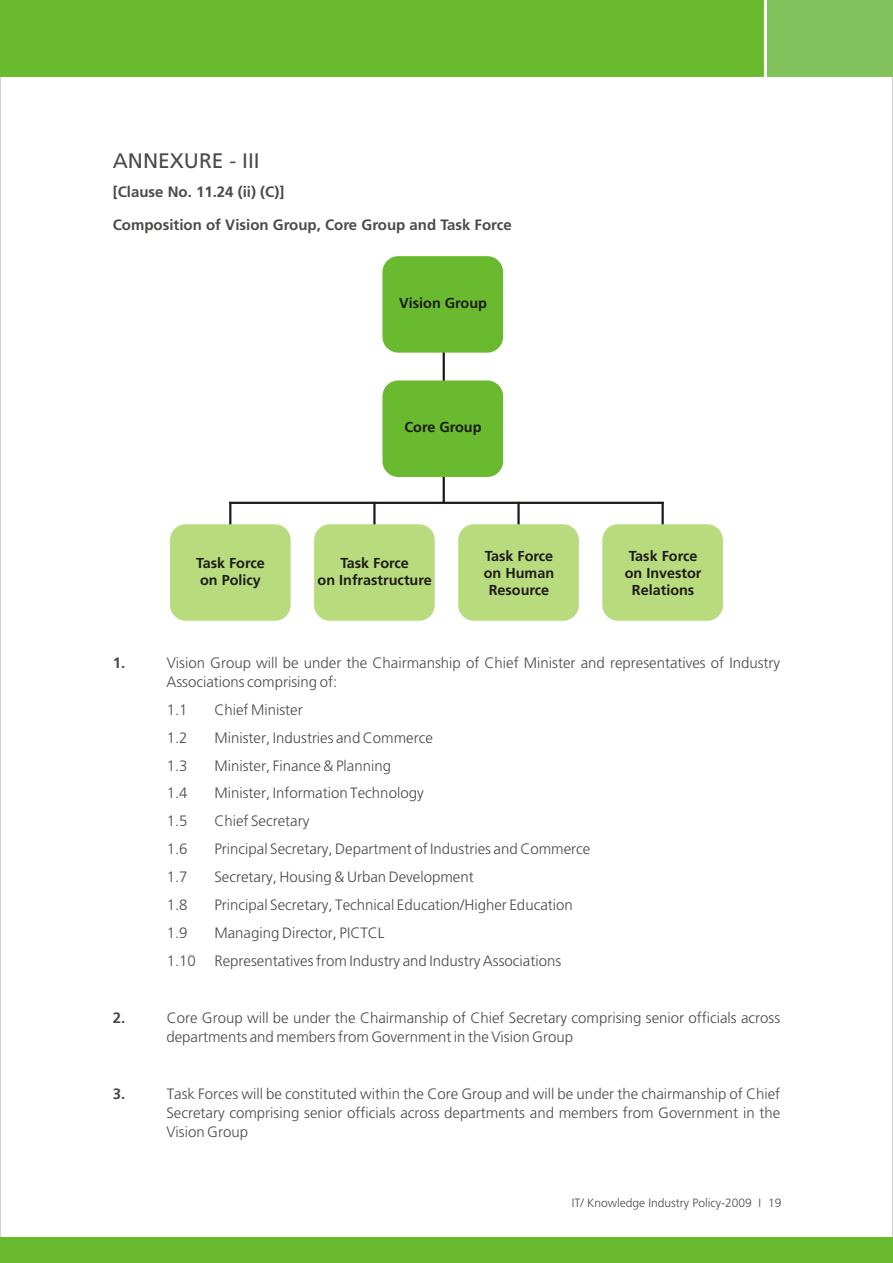
<style>
.page{position:relative;width:893px;height:1263px;background:#fff}
.page>*{position:absolute;margin:0;border:0;box-sizing:border-box;transform-origin:0 0}
.t1{font:21px "Frutiger CE";color:#4d4a47}
.t2{font:300 15px/19.2px "Frutiger LT";color:#4d4a47}
.t3{font:300 15px "Frutiger LT";color:#4d4a47}
.t4{font:300 14.4px/17.1px "Frutiger LT";color:#1f1a17;text-align:center}
.t5{font:300 12px "Frutiger LT";color:#4d4a47}
</style>
<div class="page">
<div style="left:0;top:0;width:893px;height:77px;background:#69ba2e"></div>
<div style="left:765px;top:0;width:128px;height:77px;background:#82c25c"></div>
<hr style="left:764px;top:0;width:3px;height:98px;background:#fff">
<div style="left:0;top:1237px;width:893px;height:26px;background:#69ba2e"></div>
<hr style="left:443px;top:351px;width:2px;height:35px;background:#1f1a17">
<hr style="left:443px;top:476px;width:2px;height:27px;background:#1f1a17">
<hr style="left:229px;top:502px;width:2px;height:23px;background:#1f1a17">
<hr style="left:373px;top:502px;width:3px;height:23px;background:#1f1a17">
<hr style="left:517px;top:502px;width:3px;height:23px;background:#1f1a17">
<hr style="left:661px;top:502px;width:3px;height:23px;background:#1f1a17">
<hr style="left:229px;top:502px;width:434px;height:2px;background:#1f1a17">
<div style="left:382px;top:256px;width:121px;height:97px;background:#69ba2e;border-radius:16px"></div>
<div style="left:382px;top:380px;width:121px;height:97px;background:#69ba2e;border-radius:16px"></div>
<div style="left:170px;top:524px;width:121px;height:97px;background:#b8db7d;border-radius:16px"></div>
<div style="left:314px;top:524px;width:121px;height:97px;background:#b8db7d;border-radius:16px"></div>
<div style="left:458px;top:524px;width:121px;height:97px;background:#b8db7d;border-radius:16px"></div>
<div style="left:602px;top:524px;width:121px;height:97px;background:#b8db7d;border-radius:16px"></div>
<h1 class="t1" style="left:113px;top:152px;width:149px">ANNEXURE - III</h1>
<p class="t3" style="left:113px;top:185px;width:173px">[Clause No. 11.24 (ii) (C)]</p>
<p class="t3" style="left:113px;top:219px;width:401px">Composition of Vision Group, Core Group and Task Force</p>
<p class="t4" style="left:399px;top:296px;width:89px">Vision Group</p>
<p class="t4" style="left:404px;top:420px;width:79px">Core Group</p>
<p class="t4" style="left:196px;top:555px;width:70px;text-align:left">Task Force on Policy</p>
<p class="t4" style="left:318px;top:555px;width:116px">Task Force<br>on Infrastructure</p>
<p class="t4" style="left:484px;top:548px;width:72px">Task Force on Human<br>Resource</p>
<p class="t4" style="left:625px;top:548px;width:78px">Task Force on Investor<br>Relations</p>
<p class="t3" style="left:113px;top:657px;width:14px">1.</p>
<p class="t2" style="left:166px;top:654px;width:615px">Vision Group will be under the Chairmanship of Chief Minister and representatives of Industry<br>Associations comprising of:</p>
<p class="t2" style="left:167px;top:701px;width:22px">1.1</p>
<p class="t2" style="left:214px;top:701px;width:90px">Chief Minister</p>
<p class="t2" style="left:167px;top:729px;width:22px">1.2</p>
<p class="t2" style="left:214px;top:729px;width:220px">Minister, Industries and Commerce</p>
<p class="t2" style="left:167px;top:757px;width:22px">1.3</p>
<p class="t2" style="left:214px;top:757px;width:178px">Minister, Finance &amp; Planning</p>
<p class="t2" style="left:167px;top:785px;width:22px">1.4</p>
<p class="t2" style="left:214px;top:785px;width:211px">Minister, Information Technology</p>
<p class="t2" style="left:167px;top:813px;width:22px">1.5</p>
<p class="t2" style="left:214px;top:813px;width:96px">Chief Secretary</p>
<p class="t2" style="left:167px;top:840px;width:22px">1.6</p>
<p class="t2" style="left:214px;top:840px;width:377px">Principal Secretary, Department of Industries and Commerce</p>
<p class="t2" style="left:167px;top:868px;width:22px">1.7</p>
<p class="t2" style="left:214px;top:868px;width:261px">Secretary, Housing &amp; Urban Development</p>
<p class="t2" style="left:167px;top:896px;width:22px">1.8</p>
<p class="t2" style="left:214px;top:896px;width:360px">Principal Secretary, Technical Education/Higher Education</p>
<p class="t2" style="left:167px;top:924px;width:22px">1.9</p>
<p class="t2" style="left:167px;top:920px;width:396px;line-height:27.9px;text-indent:48px">Managing Director, PICTCL<br>1.10 Representatives from Industry and Industry Associations</p>
<p class="t3" style="left:113px;top:1011px;width:14px">2.</p>
<p class="t2" style="left:166px;top:1009px;width:615px">Core Group will be under the Chairmanship of Chief Secretary comprising senior officials across departments and members from Government in the Vision Group</p>
<p class="t3" style="left:113px;top:1087px;width:14px">3.</p>
<p class="t2" style="left:166px;top:1085px;width:615px;text-align:justify">Task Forces will be constituted within the Core Group and will be under the chairmanship of Chief Secretary comprising senior officials across departments and members from Government in the Vision Group</p>
<p class="t5" style="left:572px;top:1198px;width:211px">IT/ Knowledge Industry Policy-2009 I 19</p>
</div>
